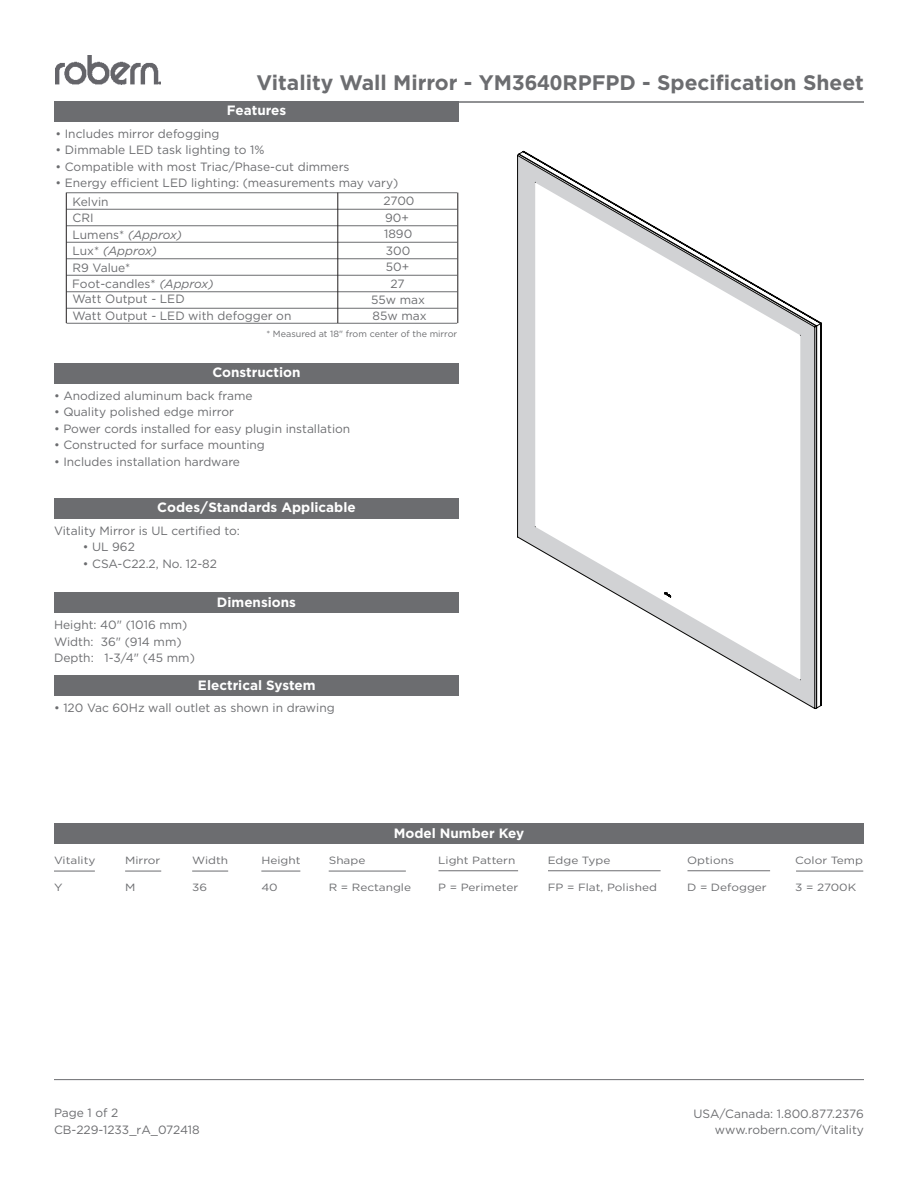
<style>
.page{position:relative;width:918px;height:1188px;background:#fff}
.page>*{position:absolute;margin:0;border:0;box-sizing:border-box;transform-origin:0 0}
.t1{font:700 21px "Gotham";color:#6c6d70}
.t2{font:700 13.5px "Gotham";color:#fff}
.t3{font:12px/16.4px "Gotham";color:#6c6d70}
.t4{font:10.5px "Gotham";color:#6c6d70;scale:1.13 1}
.t5{font:9px "Gotham";color:#6c6d70}
.s1{font-style:italic}
</style>
<div class="page">
<hr style="left:54px;top:1079px;width:810px;height:1px;background:#6c6d70">
<div style="left:54px;top:101px;width:405px;height:21px;background:#6c6d70"></div>
<div style="left:54px;top:363px;width:405px;height:20px;background:#6c6d70"></div>
<div style="left:54px;top:592px;width:405px;height:21px;background:#6c6d70"></div>
<div style="left:54px;top:498px;width:405px;height:20px;background:#6c6d70"></div>
<hr style="left:54px;top:101px;width:810px;height:2px;background:#6c6d70">
<div style="left:54px;top:824px;width:810px;height:20px;background:#6c6d70"></div>
<hr style="left:125px;top:871px;width:36px;height:1px;background:#6c6d70">
<hr style="left:54px;top:871px;width:41px;height:1px;background:#6c6d70">
<hr style="left:688px;top:870px;width:82px;height:1px;background:#6c6d70">
<hr style="left:548px;top:870px;width:113px;height:1px;background:#6c6d70">
<hr style="left:438px;top:870px;width:80px;height:1px;background:#6c6d70">
<img style="left:56px;top:56px;width:104px;height:28px">
<hr style="left:329px;top:871px;width:77px;height:1px;background:#6c6d70">
<hr style="left:796px;top:871px;width:67px;height:1px;background:#6c6d70">
<div style="left:54px;top:675px;width:405px;height:20px;background:#6c6d70"></div>
<hr style="left:192px;top:871px;width:36px;height:1px;background:#6c6d70">
<hr style="left:261px;top:871px;width:39px;height:1px;background:#6c6d70">
<svg style="left:518px;top:151px;width:304px;height:557px"></svg>
<svg style="left:517px;top:154px;width:300px;height:555px"></svg>
<svg style="left:665px;top:592px;width:7px;height:6px"></svg>
<hr style="left:67px;top:209px;width:390px;height:1px;background:#6c6d70">
<hr style="left:67px;top:193px;width:390px;height:1px;background:#6c6d70">
<hr style="left:67px;top:226px;width:390px;height:1px;background:#6c6d70">
<hr style="left:67px;top:242px;width:390px;height:1px;background:#6c6d70">
<hr style="left:67px;top:259px;width:390px;height:1px;background:#6c6d70">
<hr style="left:67px;top:275px;width:390px;height:1px;background:#6c6d70">
<hr style="left:67px;top:292px;width:390px;height:1px;background:#6c6d70">
<hr style="left:67px;top:308px;width:390px;height:1px;background:#6c6d70">
<hr style="left:67px;top:323px;width:390px;height:1px;background:#6c6d70">
<hr style="left:66px;top:193px;width:1px;height:130px;background:#231f20">
<hr style="left:338px;top:193px;width:1px;height:130px;background:#231f20">
<hr style="left:458px;top:193px;width:1px;height:130px;background:#231f20">
<h1 class="t1" style="left:257px;top:68px;width:609px">Vitality Wall Mirror - YM3640RPFPD - Specification Sheet</h1>
<p class="t2" style="left:227px;top:102px;width:61px">Features</p>
<p class="t3" style="left:56px;top:125px;width:166px">• Includes mirror defogging</p>
<p class="t3" style="left:56px;top:141px;width:210px">• Dimmable LED task lighting to 1%</p>
<p class="t3" style="left:56px;top:158px;width:296px">• Compatible with most Triac/Phase-cut dimmers</p>
<p class="t3" style="left:383px;top:174px;width:33px;line-height:18.1px;text-indent:-328px">• Energy efficient LED lighting: (measurements may vary)<br>2700</p>
<p class="t3" style="left:384px;top:226px;width:30px">1890</p>
<p class="t3" style="left:72px;top:193px;width:221px">Kelvin<br>CRI<br>Lumens* <span class="s1">(Approx)<br></span>Lux* <span class="s1">(Approx)<br></span>R9 Value*<br>Foot-candles* <span class="s1">(Approx)<br></span>Watt Output - LED<br>Watt Output - LED with defogger on</p>
<p class="t5" style="left:266px;top:328px;width:192px">* Measured at 18" from center of the mirror</p>
<p class="t3" style="left:385px;top:209px;width:25px">90+</p>
<p class="t3" style="left:386px;top:242px;width:26px">300</p>
<p class="t3" style="left:371px;top:275px;width:57px;line-height:15.9px;text-align:center">27<br>55w max<br>85w max</p>
<p class="t3" style="left:386px;top:259px;width:25px">50+</p>
<p class="t2" style="left:212px;top:363px;width:90px">Construction</p>
<p class="t3" style="left:54px;top:387px;width:200px">• Anodized aluminum back frame</p>
<p class="t3" style="left:54px;top:403px;width:182px">• Quality polished edge mirror</p>
<p class="t3" style="left:54px;top:420px;width:298px">• Power cords installed for easy plugin installation</p>
<p class="t3" style="left:54px;top:436px;width:212px">• Constructed for surface mounting</p>
<p class="t3" style="left:54px;top:453px;width:188px">• Includes installation hardware</p>
<p class="t2" style="left:157px;top:498px;width:200px">Codes/Standards Applicable</p>
<p class="t3" style="left:54px;top:522px;width:187px">Vitality Mirror is UL certified to:</p>
<p class="t3" style="left:83px;top:538px;width:54px">• UL 962</p>
<p class="t3" style="left:83px;top:555px;width:136px">• CSA-C22.2, No. 12-82</p>
<p class="t3" style="left:54px;top:616px;width:142px">Height: 40" (1016 mm)<br>Width: 36" (914 mm)<br>Depth: 1-3/4" (45 mm)</p>
<p class="t2" style="left:217px;top:593px;width:81px">Dimensions</p>
<p class="t2" style="left:198px;top:677px;width:119px">Electrical System</p>
<p class="t3" style="left:54px;top:699px;width:282px">• 120 Vac 60Hz wall outlet as shown in drawing</p>
<p class="t4" style="left:54px;top:854px;width:38px">Vitality</p>
<p class="t4" style="left:54px;top:881px;width:9px">Y</p>
<p class="t4" style="left:125px;top:854px;width:33px">Mirror</p>
<p class="t4" style="left:125px;top:881px;width:11px">M</p>
<p class="t4" style="left:192px;top:854px;width:33px">Width</p>
<p class="t4" style="left:192px;top:881px;width:15px">36</p>
<p class="t4" style="left:261px;top:854px;width:36px">Height</p>
<p class="t4" style="left:261px;top:881px;width:16px">40</p>
<p class="t2" style="left:394px;top:824px;width:132px">Model Number Key</p>
<p class="t4" style="left:329px;top:854px;width:34px">Shape</p>
<p class="t4" style="left:329px;top:881px;width:74px">R = Rectangle</p>
<p class="t4" style="left:438px;top:854px;width:70px">Light Pattern</p>
<p class="t4" style="left:438px;top:881px;width:72px">P = Perimeter</p>
<p class="t4" style="left:548px;top:854px;width:57px">Edge Type</p>
<p class="t4" style="left:548px;top:881px;width:98px">FP = Flat, Polished</p>
<p class="t4" style="left:687px;top:854px;width:43px">Options</p>
<p class="t4" style="left:687px;top:881px;width:72px">D = Defogger</p>
<p class="t4" style="left:795px;top:854px;width:61px">Color Temp</p>
<p class="t4" style="left:795px;top:881px;width:56px">3 = 2700K</p>
<p class="t3" style="left:54px;top:1105px;width:147px">Page 1 of 2<br>CB-229-1233_rA_072418</p>
<p class="t3" style="left:694px;top:1105px;width:172px;text-align:right">USA/Canada: 1.800.877.2376 www.robern.com/Vitality</p>
</div>
